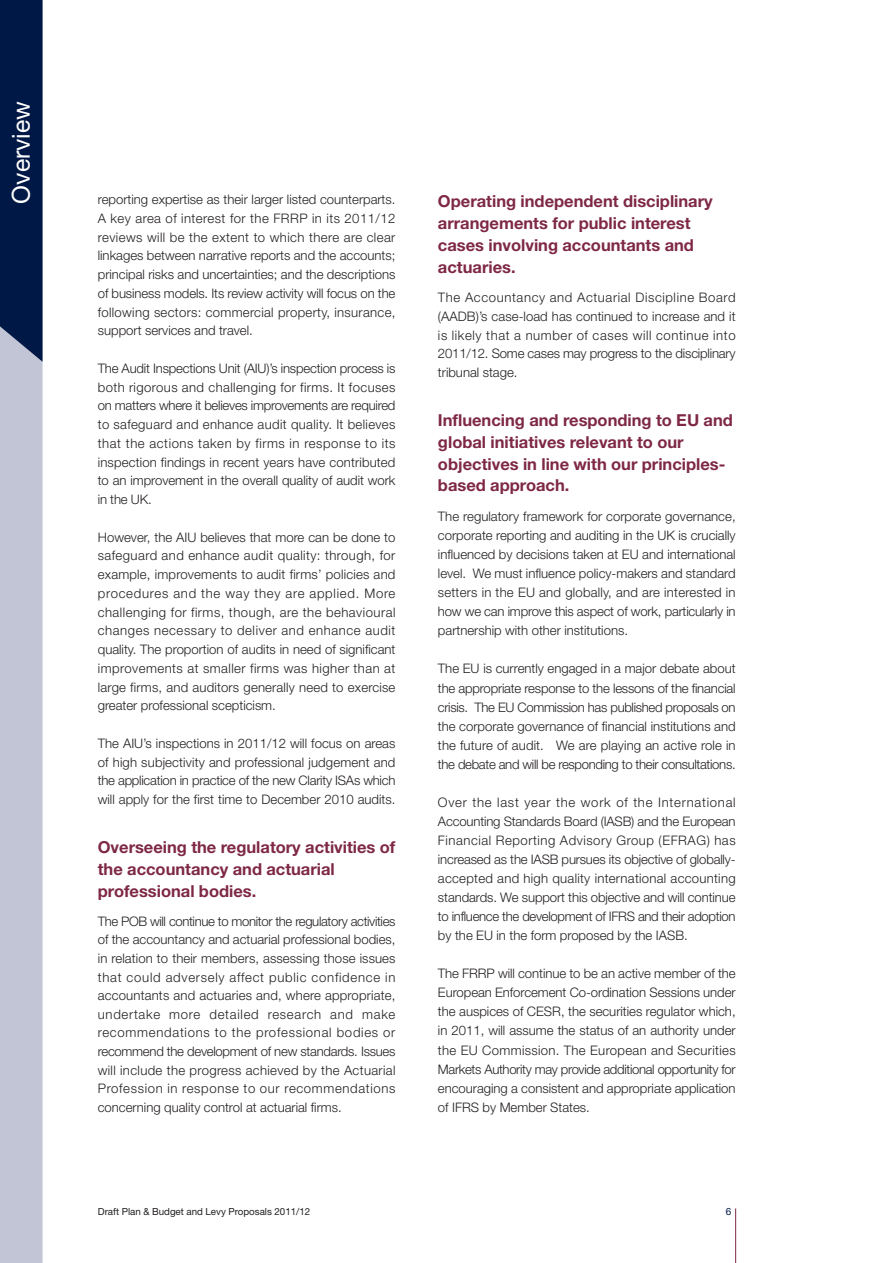
<style>
.page{position:relative;width:893px;height:1263px;background:#fff}
.page>*{position:absolute;margin:0;border:0;box-sizing:border-box;transform-origin:0 0}
.t1{font:24.75px "Helvetica Neue";color:#fff}
.t2{font:700 16.5px/21.8px "Helvetica Neue";color:#7e2846}
.t3{font:300 13.2px/18.8px "Helvetica Neue";color:#231f20;text-align:justify}
.t4{font:10.05px "Helvetica Neue";color:#001845}
.t5{font:9.75px "Helvetica Neue";color:#231f20}
</style>
<div class="page">
<div style="left:0;top:362px;width:43px;height:901px;background:#c2c5d6"></div>
<svg style="left:0;top:0;width:43px;height:362px;background:#0b224d"></svg>
<hr style="left:735px;top:1208px;width:1px;height:55px;background:#7e2846">
<h1 class="t1" style="left:6px;top:204px;width:104px;rotate:-90deg">Overview</h1>
<p class="t3" style="left:98px;top:190px;width:299px">reporting expertise as their larger listed counterparts.<br>A key area of interest for the FRRP in its 2011/12 reviews will be the extent to which there are clear linkages between narrative reports and the accounts; principal risks and uncertainties; and the descriptions of business models. Its review activity will focus on the following sectors: commercial property, insurance, support services and travel.</p>
<p class="t3" style="left:98px;top:358px;width:299px">The Audit Inspections Unit (AIU)’s inspection process is both rigorous and challenging for firms. It focuses on matters where it believes improvements are required to safeguard and enhance audit quality. It believes that the actions taken by firms in response to its inspection findings in recent years have contributed to an improvement in the overall quality of audit work in the UK.</p>
<p class="t3" style="left:98px;top:527px;width:299px">However, the AIU believes that more can be done to safeguard and enhance audit quality: through, for example, improvements to audit firms’ policies and procedures and the way they are applied. More challenging for firms, though, are the behavioural changes necessary to deliver and enhance audit quality. The proportion of audits in need of significant improvements at smaller firms was higher than at large firms, and auditors generally need to exercise greater professional scepticism.</p>
<p class="t3" style="left:98px;top:733px;width:299px">The AIU’s inspections in 2011/12 will focus on areas of high subjectivity and professional judgement and the application in practice of the new Clarity ISAs which will apply for the first time to December 2010 audits.</p>
<p class="t2" style="left:98px;top:836px;width:299px">Overseeing the regulatory activities of the accountancy and actuarial professional bodies.</p>
<p class="t3" style="left:98px;top:911px;width:299px">The POB will continue to monitor the regulatory activities of the accountancy and actuarial professional bodies, in relation to their members, assessing those issues that could adversely affect public confidence in accountants and actuaries and, where appropriate, undertake more detailed research and make recommendations to the professional bodies or recommend the development of new standards. Issues will include the progress achieved by the Actuarial Profession in response to our recommendations concerning quality control at actuarial firms.</p>
<p class="t2" style="left:438px;top:190px;width:276px">Operating independent disciplinary arrangements for public interest cases involving accountants and actuaries.</p>
<p class="t3" style="left:438px;top:288px;width:299px">The Accountancy and Actuarial Discipline Board (AADB)’s case-load has continued to increase and it is likely that a number of cases will continue into 2011/12. Some cases may progress to the disciplinary tribunal stage.</p>
<p class="t2" style="left:438px;top:409px;width:296px">Influencing and responding to EU and global initiatives relevant to our objectives in line with our principles&shy;based approach.</p>
<p class="t3" style="left:438px;top:506px;width:299px">The regulatory framework for corporate governance, corporate reporting and auditing in the UK is crucially influenced by decisions taken at EU and international level. We must influence policy-makers and standard setters in the EU and globally, and are interested in how we can improve this aspect of work, particularly in partnership with other institutions.</p>
<p class="t3" style="left:438px;top:659px;width:299px">The EU is currently engaged in a major debate about the appropriate response to the lessons of the financial crisis. The EU Commission has published proposals on the corporate governance of financial institutions and the future of audit. We are playing an active role in the debate and will be responding to their consultations.</p>
<p class="t3" style="left:438px;top:792px;width:299px">Over the last year the work of the International Accounting Standards Board (IASB) and the European Financial Reporting Advisory Group (EFRAG) has increased as the IASB pursues its objective of globally&shy;accepted and high quality international accounting standards. We support this objective and will continue to influence the development of IFRS and their adoption by the EU in the form proposed by the IASB.</p>
<p class="t3" style="left:438px;top:964px;width:299px">The FRRP will continue to be an active member of the European Enforcement Co-ordination Sessions under the auspices of CESR, the securities regulator which, in 2011, will assume the status of an authority under the EU Commission. The European and Securities Markets Authority may provide additional opportunity for encouraging a consistent and appropriate application of IFRS by Member States.</p>
<p class="t5" style="left:98px;top:1206px;width:214px">Draft Plan &amp; Budget and Levy Proposals 2011/12</p>
<p class="t4" style="left:726px;top:1206px;width:7px">6</p>
</div>
